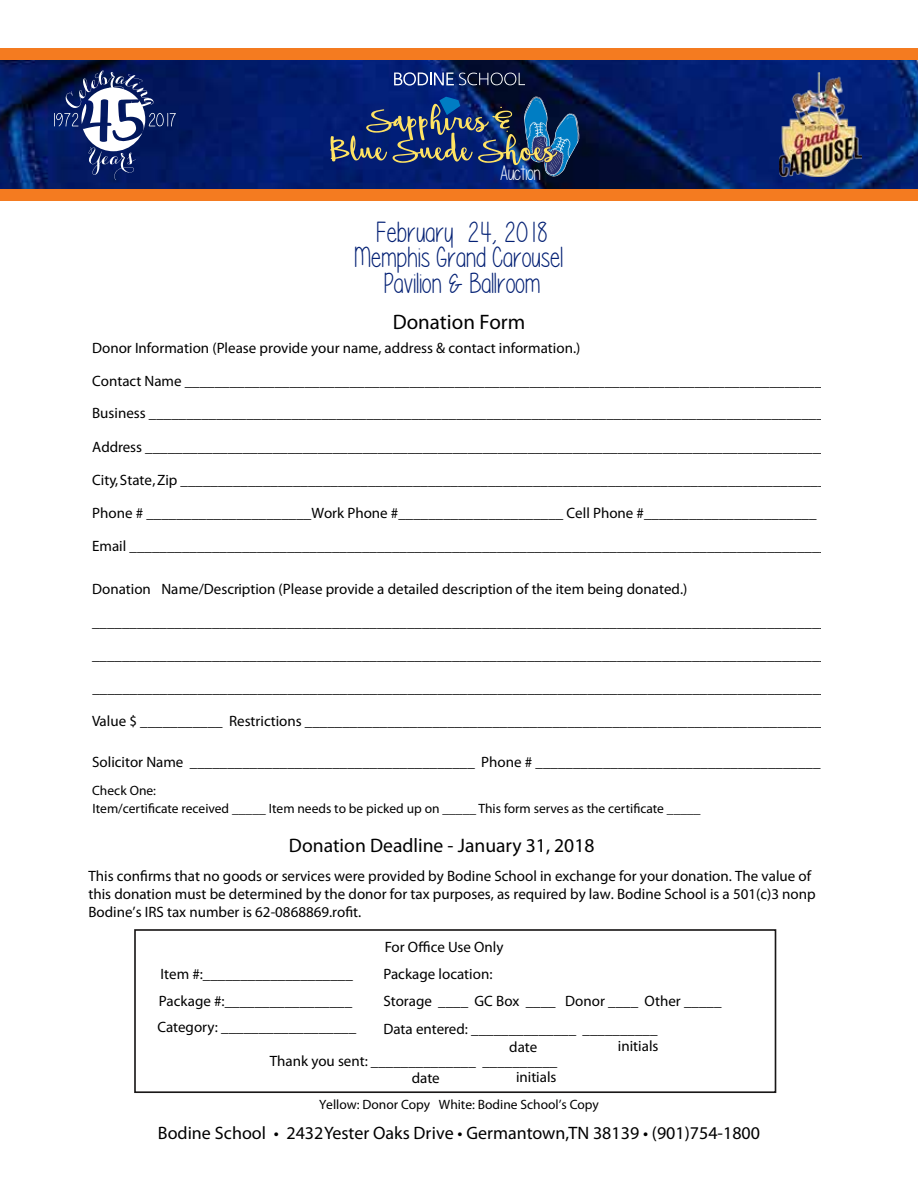
<style>
.page{position:relative;width:918px;height:1188px;background:#fff}
.page>*{position:absolute;margin:0;border:0;box-sizing:border-box;transform-origin:0 0}
.t1{font:29.1px/25.5px "Please write me a song";color:#032074;text-align:center;scale:.94 1}
.t2{font:21px "Myriad Pro";color:#000}
.t3{font:21px "Please write me a song";letter-spacing:-.03em;color:#fff;scale:.94 1}
.t4{font:19.65px "Myriad Pro";color:#000}
.t5{font:18px "Myriad Pro";color:#000}
.t6{font:15px/18px "Myriad Pro";color:#000}
.t7{font:13.5px "Myriad Pro";color:#000}
</style>
<div class="page">
<div style="left:134px;top:929px;width:642px;height:164px;border:2px solid #1a1818"></div>
<img style="left:0;top:60px;width:918px;height:129px">
<div style="left:0;top:48px;width:918px;height:12px;background:#f47b20"></div>
<div style="left:0;top:189px;width:918px;height:12px;background:#f47b20"></div>
<svg style="left:54px;top:70px;width:122px;height:110px"></svg>
<img style="left:780px;top:72px;width:82px;height:104px">
<svg style="left:394px;top:72px;width:131px;height:14px;background:#414f7a"></svg>
<img style="left:330px;top:97px;width:249px;height:80px">
<h2 class="t3" style="left:499px;top:162px;width:46px">Auction</h2>
<h1 class="t1" style="left:354px;top:220px;width:224px">February 24, 2018<br>Memphis Grand Carousel<br>Pavilion &amp; Ballroom</h1>
<h2 class="t2" style="left:393px;top:309px;width:134px">Donation Form</h2>
<p class="t6" style="left:92px;top:339px;width:490px">Donor Information (Please provide your name, address &amp; contact information.)</p>
<p class="t6" style="left:92px;top:365px;width:739px;line-height:32.1px">Contact Name ______________________________________________________________________________________<br>Business __________________________________________________________________________________________</p>
<p class="t6" style="left:92px;top:438px;width:737px">Address ___________________________________________________________________________________________</p>
<p class="t6" style="left:92px;top:471px;width:735px">City, State, Zip ______________________________________________________________________________________</p>
<p class="t6" style="left:92px;top:504px;width:726px">Phone # ______________________Work Phone #______________________ Cell Phone #_______________________</p>
<p class="t6" style="left:92px;top:537px;width:736px">Email _____________________________________________________________________________________________</p>
<p class="t6" style="left:92px;top:580px;width:597px">Donation Name/Description (Please provide a detailed description of the item being donated.)</p>
<p class="t6" style="left:92px;top:613px;width:736px">__________________________________________________________________________________________________</p>
<p class="t6" style="left:92px;top:646px;width:736px">__________________________________________________________________________________________________</p>
<p class="t6" style="left:92px;top:679px;width:737px">__________________________________________________________________________________________________</p>
<p class="t6" style="left:92px;top:712px;width:732px">Value $ ___________ Restrictions _____________________________________________________________________</p>
<p class="t6" style="left:92px;top:753px;width:730px">Solicitor Name ______________________________________ Phone # ______________________________________</p>
<p class="t7" style="left:92px;top:783px;width:65px">Check One:</p>
<p class="t7" style="left:92px;top:800px;width:610px">Item/certificate received _____ Item needs to be picked up on _____ This form serves as the certificate _____</p>
<h3 class="t4" style="left:289px;top:834px;width:307px">Donation Deadline - January 31, 2018</h3>
<p class="t6" style="left:88px;top:867px;width:729px">This confirms that no goods or services were provided by Bodine School in exchange for your donation. The value of this donation must be determined by the donor for tax purposes, as required by law. Bodine School is a 501(c)3 nonp<br>Bodine’s IRS tax number is 62-0868869.rofit.</p>
<p class="t6" style="left:157px;top:960px;width:200px;line-height:26.7px">Item #:____________________<br>Package #:_________________<br>Category: __________________</p>
<p class="t6" style="left:385px;top:937px;width:120px">For Office Use Only</p>
<p class="t6" style="left:383px;top:960px;width:340px;line-height:27px">Package location:<br>Storage ____ GC Box ____ Donor ____ Other _____</p>
<p class="t6" style="left:383px;top:1020px;width:276px">Data entered: ______________ __________</p>
<p class="t6" style="left:509px;top:1038px;width:30px">date</p>
<p class="t6" style="left:618px;top:1037px;width:42px">initials</p>
<p class="t6" style="left:412px;top:1053px;width:147px;line-height:16.5px;text-indent:-142px">Thank you sent: ______________ __________ date</p>
<p class="t6" style="left:516px;top:1068px;width:42px">initials</p>
<p class="t7" style="left:319px;top:1096px;width:281px">Yellow: Donor Copy White: Bodine School’s Copy</p>
<p class="t5" style="left:158px;top:1122px;width:604px">Bodine School • 2432Yester Oaks Drive • Germantown,TN 38139 • (901)754-1800</p>
</div>
